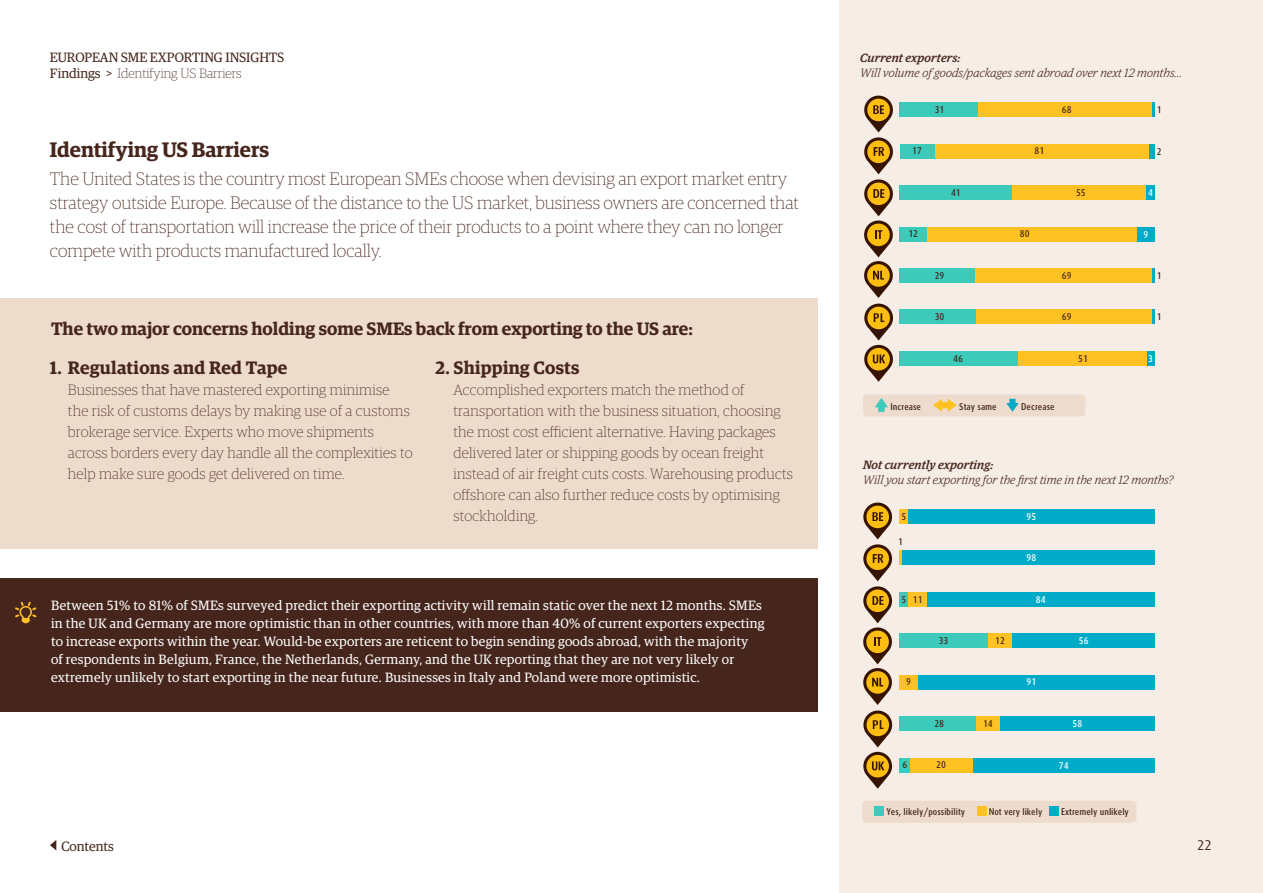
<style>
.page{position:relative;width:1263px;height:893px;background:#fff}
.page>*{position:absolute;margin:0;border:0;box-sizing:border-box;transform-origin:0 0}
.t1{font:600 21px "Guardian Egyp";color:#46261c}
.t2{font:100 18px/24px "Guardian Egyp";color:#46261c}
.t3{font:600 18px "Guardian Egyp";color:#46261c}
.t4{font:100 15px/21px "Guardian Egyp";letter-spacing:.015em;color:#46261c}
.t5{font:13.5px/18px "Guardian Egyp";letter-spacing:.02em;color:#fff}
.t6{font:13.5px/16.2px "Guardian Egyp";color:#46261c}
.t7{font:13.5px "UPS Sans";color:#46261c}
.t8{font:italic 300 12px "Guardian Egyp";letter-spacing:.015em;color:#46261c}
.t9{font:italic 500 12px "Guardian Egyp";letter-spacing:.015em;color:#46261c}
.t10{font:500 condensed 9.45px "UPS Sans";color:#46261c}
.t11{font:500 condensed 9.45px "UPS Sans";color:#fff}
.s1{font-weight:100}
</style>
<div class="page">
<svg style="left:50px;top:840px;width:6px;height:10px"></svg>
<div style="left:839px;top:0;width:424px;height:893px;background:#f6ede6"></div>
<svg style="left:863px;top:503px;width:29px;height:202px"></svg>
<svg style="left:863px;top:711px;width:29px;height:78px"></svg>
<div style="left:0;top:298px;width:818px;height:251px;background:#eddccc"></div>
<div style="left:0;top:578px;width:818px;height:133px;background:#46261c"></div>
<svg style="left:15px;top:602px;width:21px;height:21px"></svg>
<div style="left:863px;top:394px;width:222px;height:22px;background:#eddcce;border-radius:4px"></div>
<svg style="left:875px;top:398px;width:13px;height:14px"></svg>
<svg style="left:933px;top:399px;width:24px;height:13px"></svg>
<svg style="left:1006px;top:399px;width:13px;height:13px"></svg>
<svg style="left:864px;top:96px;width:29px;height:202px"></svg>
<svg style="left:864px;top:304px;width:29px;height:78px"></svg>
<div style="left:900px;top:102px;width:79px;height:15px;background:#3ccabb"></div>
<div style="left:979px;top:102px;width:173px;height:15px;background:#ffc224"></div>
<hr style="left:1152px;top:102px;width:3px;height:15px;background:#00abc8">
<div style="left:934px;top:144px;width:216px;height:14px;background:#ffc224"></div>
<div style="left:900px;top:144px;width:34px;height:14px;background:#3ccabb"></div>
<div style="left:1150px;top:144px;width:5px;height:14px;background:#00abc8"></div>
<div style="left:1012px;top:185px;width:135px;height:15px;background:#ffc224"></div>
<div style="left:900px;top:185px;width:112px;height:15px;background:#3ccabb"></div>
<div style="left:1147px;top:185px;width:8px;height:15px;background:#00abc8"></div>
<div style="left:927px;top:227px;width:210px;height:14px;background:#ffc224"></div>
<div style="left:900px;top:227px;width:27px;height:14px;background:#3ccabb"></div>
<div style="left:1137px;top:227px;width:18px;height:14px;background:#00abc8"></div>
<div style="left:900px;top:268px;width:75px;height:15px;background:#3ccabb"></div>
<div style="left:975px;top:268px;width:177px;height:15px;background:#ffc224"></div>
<hr style="left:1152px;top:268px;width:3px;height:15px;background:#00abc8">
<div style="left:900px;top:310px;width:77px;height:14px;background:#3ccabb"></div>
<div style="left:976px;top:310px;width:176px;height:14px;background:#ffc224"></div>
<hr style="left:1152px;top:310px;width:3px;height:14px;background:#00abc8">
<div style="left:1018px;top:351px;width:129px;height:15px;background:#ffc224"></div>
<div style="left:900px;top:351px;width:118px;height:15px;background:#3ccabb"></div>
<div style="left:1147px;top:351px;width:8px;height:15px;background:#00abc8"></div>
<div style="left:908px;top:509px;width:246px;height:15px;background:#00abc8"></div>
<div style="left:899px;top:509px;width:9px;height:15px;background:#ffc224"></div>
<div style="left:902px;top:550px;width:252px;height:15px;background:#00abc8"></div>
<hr style="left:899px;top:550px;width:3px;height:15px;background:#ffc224">
<div style="left:908px;top:592px;width:19px;height:15px;background:#ffc224"></div>
<div style="left:899px;top:592px;width:9px;height:15px;background:#3ccabb"></div>
<div style="left:927px;top:592px;width:227px;height:15px;background:#00abc8"></div>
<div style="left:988px;top:633px;width:24px;height:15px;background:#ffc224"></div>
<div style="left:899px;top:633px;width:89px;height:15px;background:#3ccabb"></div>
<div style="left:1012px;top:633px;width:142px;height:15px;background:#00abc8"></div>
<div style="left:899px;top:675px;width:19px;height:14px;background:#ffc224"></div>
<div style="left:918px;top:675px;width:236px;height:14px;background:#00abc8"></div>
<div style="left:899px;top:716px;width:78px;height:15px;background:#3ccabb"></div>
<div style="left:976px;top:716px;width:24px;height:15px;background:#ffc224"></div>
<div style="left:1000px;top:716px;width:154px;height:15px;background:#00abc8"></div>
<div style="left:909px;top:758px;width:64px;height:14px;background:#ffc224"></div>
<div style="left:899px;top:758px;width:11px;height:14px;background:#3ccabb"></div>
<div style="left:973px;top:758px;width:181px;height:14px;background:#00abc8"></div>
<div style="left:862px;top:801px;width:274px;height:22px;background:#eddcce;border-radius:4px"></div>
<div style="left:875px;top:806px;width:9px;height:9px;background:#3ccabb"></div>
<div style="left:977px;top:806px;width:9px;height:9px;background:#ffc224"></div>
<div style="left:1049px;top:806px;width:10px;height:9px;background:#00abc8"></div>
<p class="t6" style="left:50px;top:48px;width:236px">EUROPEAN SME EXPORTING INSIGHTS<br>Findings &gt; <span class="s1">Identifying US Barriers</span></p>
<h1 class="t1" style="left:50px;top:134px;width:221px">Identifying US Barriers</h1>
<p class="t2" style="left:50px;top:166px;width:750px">The United States is the country most European SMEs choose when devising an export market entry strategy outside Europe. Because of the distance to the US market, business owners are concerned that the cost of transportation will increase the price of their products to a point where they can no longer compete with products manufactured locally.</p>
<p class="t3" style="left:51px;top:316px;width:643px">The two major concerns holding some SMEs back from exporting to the US are:</p>
<p class="t3" style="left:50px;top:354px;width:239px">1. Regulations and Red Tape</p>
<p class="t4" style="left:68px;top:379px;width:346px">Businesses that have mastered exporting minimise the risk of customs delays by making use of a customs brokerage service. Experts who move shipments across borders every day handle all the complexities to help make sure goods get delivered on time.</p>
<p class="t3" style="left:435px;top:354px;width:145px">2. Shipping Costs</p>
<p class="t4" style="left:453px;top:379px;width:341px">Accomplished exporters match the method of transportation with the business situation, choosing the most cost efficient alternative. Having packages delivered later or shipping goods by ocean freight instead of air freight cuts costs. Warehousing products offshore can also further reduce costs by optimising stockholding.</p>
<p class="t5" style="left:51px;top:596px;width:715px">Between 51% to 81% of SMEs surveyed predict their exporting activity will remain static over the next 12 months. SMEs in the UK and Germany are more optimistic than in other countries, with more than 40% of current exporters expecting to increase exports within the year. Would-be exporters are reticent to begin sending goods abroad, with the majority<br>of respondents in Belgium, France, the Netherlands, Germany, and the UK reporting that they are not very likely or extremely unlikely to start exporting in the near future. Businesses in Italy and Poland were more optimistic.</p>
<p class="t6" style="left:61px;top:837px;width:54px">Contents</p>
<p class="t9" style="left:860px;top:49px;width:102px">Current exporters:</p>
<p class="t8" style="left:860px;top:65px;width:323px">Will volume of goods/packages sent abroad over next 12 months...</p>
<p class="t10" style="left:935px;top:104px;width:30px">31 7%</p>
<p class="t10" style="left:1062px;top:104px;width:11px">68</p>
<p class="t10" style="left:1157px;top:104px;width:6px">1</p>
<p class="t10" style="left:912px;top:146px;width:11px">17</p>
<p class="t10" style="left:1035px;top:146px;width:11px">81</p>
<p class="t10" style="left:1157px;top:146px;width:6px">2</p>
<p class="t10" style="left:951px;top:187px;width:11px">41</p>
<p class="t10" style="left:1076px;top:187px;width:11px">55</p>
<p class="t11" style="left:1148px;top:187px;width:6px">4</p>
<p class="t10" style="left:908px;top:229px;width:11px">12</p>
<p class="t10" style="left:1020px;top:229px;width:11px">80</p>
<p class="t11" style="left:1143px;top:229px;width:6px">9</p>
<p class="t10" style="left:935px;top:270px;width:30px">29 7%</p>
<p class="t10" style="left:1062px;top:270px;width:11px">69</p>
<p class="t10" style="left:1157px;top:270px;width:6px">1</p>
<p class="t10" style="left:935px;top:311px;width:30px">30 7%</p>
<p class="t10" style="left:1062px;top:311px;width:11px">69</p>
<p class="t10" style="left:1157px;top:312px;width:6px">1</p>
<p class="t10" style="left:953px;top:353px;width:11px">46</p>
<p class="t10" style="left:1078px;top:353px;width:11px">51</p>
<p class="t11" style="left:1148px;top:353px;width:6px">3</p>
<p class="t10" style="left:890px;top:401px;width:32px">Increase</p>
<p class="t10" style="left:959px;top:401px;width:39px">Stay same</p>
<p class="t10" style="left:1021px;top:401px;width:35px">Decrease</p>
<p class="t9" style="left:863px;top:456px;width:132px">Not currently exporting:</p>
<p class="t8" style="left:863px;top:472px;width:312px">Will you start exporting for the first time in the next 12 months?</p>
<p class="t11" style="left:1026px;top:511px;width:11px">95</p>
<p class="t11" style="left:1026px;top:552px;width:11px">98</p>
<p class="t10" style="left:901px;top:511px;width:6px">5</p>
<p class="t10" style="left:898px;top:536px;width:6px">1</p>
<p class="t10" style="left:901px;top:594px;width:6px">5</p>
<p class="t10" style="left:913px;top:594px;width:11px">11</p>
<p class="t11" style="left:1036px;top:594px;width:11px">84</p>
<p class="t10" style="left:939px;top:635px;width:11px">33</p>
<p class="t10" style="left:995px;top:635px;width:11px">12</p>
<p class="t11" style="left:1079px;top:635px;width:11px">56</p>
<p class="t10" style="left:906px;top:676px;width:6px">9</p>
<p class="t11" style="left:1026px;top:676px;width:11px">91</p>
<p class="t10" style="left:934px;top:718px;width:30px">28 7%</p>
<p class="t10" style="left:983px;top:718px;width:11px">14</p>
<p class="t11" style="left:1072px;top:718px;width:11px">58</p>
<p class="t10" style="left:902px;top:759px;width:6px">6</p>
<p class="t10" style="left:936px;top:759px;width:11px">20</p>
<p class="t11" style="left:1059px;top:760px;width:11px">74</p>
<p class="t10" style="left:886px;top:806px;width:80px">Yes, likely/possibility</p>
<p class="t10" style="left:989px;top:806px;width:55px">Not very likely</p>
<p class="t10" style="left:1061px;top:806px;width:69px">Extremely unlikely</p>
<p class="t7" style="left:1197px;top:837px;width:16px">22</p>
</div>
